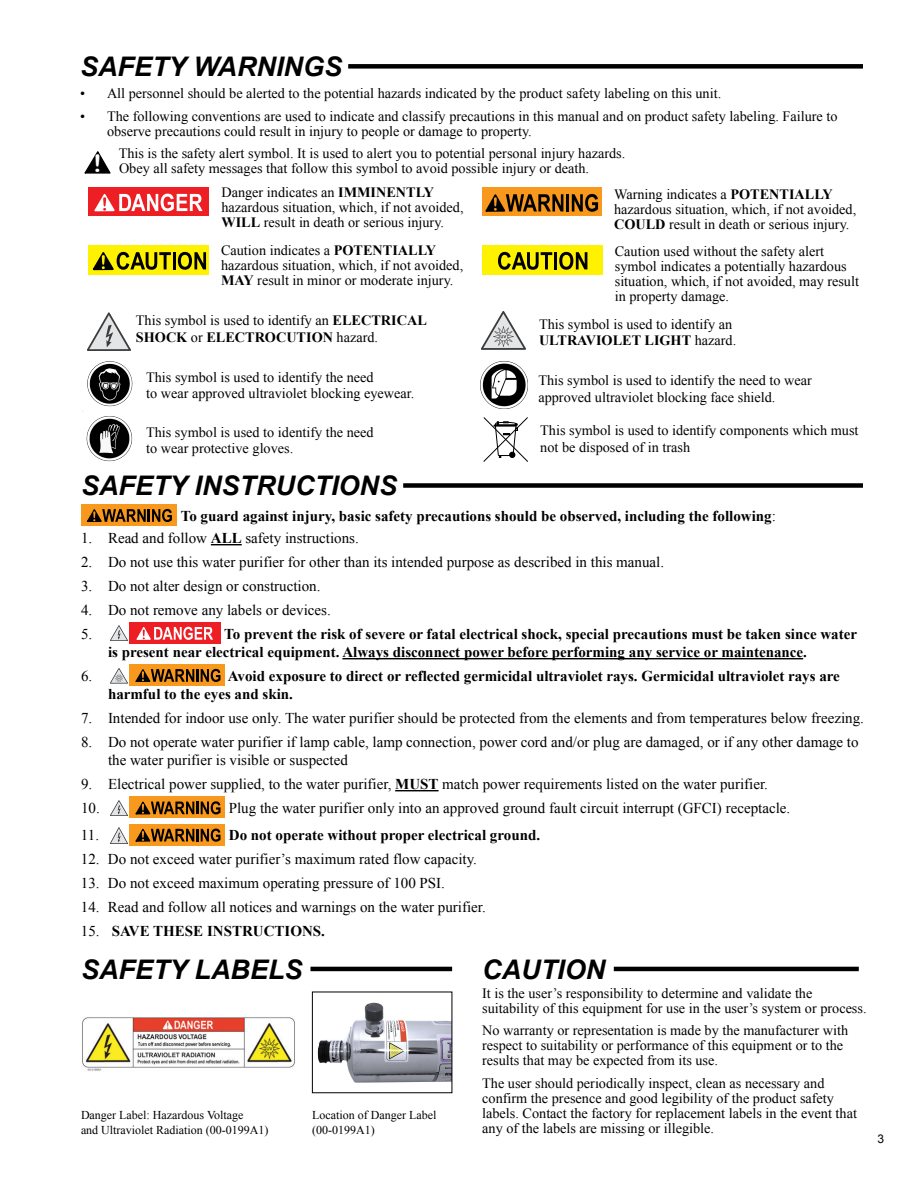
<style>
.page{position:relative;width:918px;height:1188px;background:#fff}
.page>*{position:absolute;margin:0;border:0;box-sizing:border-box;transform-origin:0 0}
.t1{font:italic 700 27px "Arial";color:#000}
.t2{font:24.3px "Arial Rounded MT Bold";color:#fff;scale:1.07 1}
.t3{font:15px/24px "Times New Roman";color:#000}
.t4{font:700 15px/18px "Times New Roman";color:#000}
.t5{font:14.25px/15px "Times New Roman";color:#000}
.t6{font:12px/15px "Times New Roman";color:#000}
.t7{font:12px "Arial";color:#000}
.s1{font-weight:700}
.s2{font-weight:400}
</style>
<div class="page">
<img style="left:82px;top:1017px;width:213px;height:54px">
<img style="left:317px;top:1002px;width:133px;height:81px">
<div style="left:348px;top:64px;width:515px;height:5px;background:#000"></div>
<div style="left:403px;top:483px;width:460px;height:5px;background:#000"></div>
<svg style="left:85px;top:151px;width:26px;height:23px"></svg>
<div style="left:88px;top:188px;width:121px;height:28px;background:#ed1f24"></div>
<svg style="left:94px;top:193px;width:109px;height:19px"></svg>
<div style="left:482px;top:188px;width:120px;height:28px;background:#f8991d"></div>
<svg style="left:485px;top:194px;width:78px;height:18px"></svg>
<hr style="left:566px;top:194px;width:3px;height:17px;background:#000">
<svg style="left:572px;top:194px;width:26px;height:18px"></svg>
<div style="left:88px;top:246px;width:121px;height:29px;background:#fff200"></div>
<hr style="left:173px;top:252px;width:3px;height:17px;background:#000">
<svg style="left:178px;top:252px;width:28px;height:18px"></svg>
<svg style="left:93px;top:251px;width:78px;height:20px"></svg>
<div style="left:482px;top:246px;width:121px;height:29px;background:#fff200"></div>
<svg style="left:498px;top:252px;width:54px;height:18px"></svg>
<hr style="left:554px;top:252px;width:3px;height:17px;background:#000">
<svg style="left:559px;top:252px;width:28px;height:18px"></svg>
<img style="left:87px;top:312px;width:44px;height:38px">
<img style="left:482px;top:312px;width:44px;height:38px">
<img style="left:82px;top:361px;width:51px;height:101px">
<svg style="left:483px;top:417px;width:45px;height:45px"></svg>
<hr style="left:211px;top:544px;width:31px;height:1px;background:#000">
<hr style="left:342px;top:658px;width:461px;height:1px;background:#000">
<hr style="left:395px;top:790px;width:44px;height:1px;background:#000">
<div style="left:81px;top:504px;width:95px;height:22px;background:#f8991d"></div>
<svg style="left:87px;top:508px;width:85px;height:15px"></svg>
<img style="left:110px;top:625px;width:18px;height:15px">
<div style="left:130px;top:622px;width:91px;height:22px;background:#ed1f24"></div>
<svg style="left:136px;top:626px;width:77px;height:14px"></svg>
<img style="left:110px;top:668px;width:18px;height:16px">
<div style="left:130px;top:664px;width:95px;height:22px;background:#f8991d"></div>
<svg style="left:135px;top:668px;width:85px;height:14px"></svg>
<img style="left:110px;top:801px;width:18px;height:15px">
<div style="left:130px;top:797px;width:95px;height:21px;background:#f8991d"></div>
<svg style="left:135px;top:801px;width:86px;height:14px"></svg>
<img style="left:110px;top:828px;width:18px;height:15px">
<div style="left:130px;top:824px;width:95px;height:21px;background:#f8991d"></div>
<svg style="left:135px;top:828px;width:86px;height:14px"></svg>
<hr style="left:310px;top:967px;width:142px;height:4px;background:#000">
<hr style="left:614px;top:967px;width:245px;height:4px;background:#000">
<img style="left:480px;top:361px;width:48px;height:47px">
<h1 class="t1" style="left:80px;top:48px;width:264px">SAFETY WARNINGS</h1>
<p class="t5" style="left:80px;top:86px;width:643px">• All personnel should be alerted to the potential hazards indicated by the product safety labeling on this unit.</p>
<p class="t5" style="left:107px;top:109px;width:732px;text-indent:-27px">• The following conventions are used to indicate and classify precautions in this manual and on product safety labeling. Failure to observe precautions could result in injury to people or damage to property.</p>
<h2 class="t2" style="left:93px;top:149px;width:10px">!</h2>
<p class="t5" style="left:119px;top:146px;width:508px">This is the safety alert symbol. It is used to alert you to potential personal injury hazards.<br>Obey all safety messages that follow this symbol to avoid possible injury or death.</p>
<p class="t5" style="left:221px;top:185px;width:244px">Danger indicates an <span class="s1">IMMINENTLY </span>hazardous situation, which, if not avoided,<br><span class="s1">WILL</span> result in death or serious injury.</p>
<p class="t5" style="left:614px;top:187px;width:244px">Warning indicates a <span class="s1">POTENTIALLY </span>hazardous situation, which, if not avoided,<br><span class="s1">COULD</span> result in death or serious injury.</p>
<p class="t5" style="left:221px;top:243px;width:244px">Caution indicates a <span class="s1">POTENTIALLY </span>hazardous situation, which, if not avoided,<br><span class="s1">MAY</span> result in minor or moderate injury.</p>
<p class="t5" style="left:615px;top:244px;width:246px">Caution used without the safety alert symbol indicates a potentially hazardous situation, which, if not avoided, may result in property damage.</p>
<p class="t5" style="left:539px;top:316px;width:199px;line-height:16.5px">This symbol is used to identify an<br><span class="s1">ULTRAVIOLET LIGHT</span> hazard.</p>
<p class="t5" style="left:136px;top:313px;width:292px;line-height:16.5px">This symbol is used to identify an <span class="s1">ELECTRICAL<br>SHOCK</span> or <span class="s1">ELECTROCUTION</span> hazard.</p>
<p class="t5" style="left:146px;top:369px;width:270px;line-height:16.5px">This symbol is used to identify the need<br>to wear approved ultraviolet blocking eyewear.</p>
<p class="t5" style="left:538px;top:372px;width:275px;line-height:16.5px">This symbol is used to identify the need to wear approved ultraviolet blocking face shield.</p>
<p class="t5" style="left:540px;top:422px;width:320px;line-height:16.5px">This symbol is used to identify components which must not be disposed of in trash</p>
<p class="t5" style="left:146px;top:424px;width:229px;line-height:16.5px">This symbol is used to identify the need to wear protective gloves.</p>
<h1 class="t1" style="left:81px;top:468px;width:318px">SAFETY INSTRUCTIONS</h1>
<p class="t4" style="left:181px;top:507px;width:597px">To guard against injury, basic safety precautions should be observed, including the following<span class="s2">:</span></p>
<p class="t3" style="left:81px;top:526px;width:279px">1. Read and follow <span class="s1">ALL</span> safety instructions.</p>
<p class="t3" style="left:81px;top:550px;width:585px">2. Do not use this water purifier for other than its intended purpose as described in this manual.</p>
<p class="t3" style="left:81px;top:574px;width:241px">3. Do not alter design or construction.</p>
<p class="t3" style="left:81px;top:598px;width:251px">4. Do not remove any labels or devices.<br>5.</p>
<p class="t4" style="left:108px;top:625px;width:751px;text-indent:116px">To prevent the risk of severe or fatal electrical shock, special precautions must be taken since water is present near electrical equipment. Always disconnect power before performing any service or maintenance.</p>
<p class="t3" style="left:81px;top:664px;width:13px">6.</p>
<p class="t4" style="left:108px;top:667px;width:733px;text-indent:120px">Avoid exposure to direct or reflected germicidal ultraviolet rays. Germicidal ultraviolet rays are harmful to the eyes and skin.</p>
<p class="t3" style="left:81px;top:706px;width:785px">7. Intended for indoor use only. The water purifier should be protected from the elements and from temperatures below freezing.</p>
<p class="t3" style="left:108px;top:733px;width:752px;line-height:18px;text-indent:-27px">8. Do not operate water purifier if lamp cable, lamp connection, power cord and/or plug are damaged, or if any other damage to the water purifier is visible or suspected</p>
<p class="t3" style="left:81px;top:772px;width:689px">9. Electrical power supplied, to the water purifier, <span class="s1">MUST</span> match power requirements listed on the water purifier.<br>10.</p>
<p class="t3" style="left:229px;top:796px;width:563px">Plug the water purifier only into an approved ground fault circuit interrupt (GFCI) receptacle.</p>
<p class="t3" style="left:81px;top:823px;width:20px">11.</p>
<p class="t4" style="left:229px;top:826px;width:313px">Do not operate without proper electrical ground.</p>
<p class="t3" style="left:81px;top:847px;width:398px">12. Do not exceed water purifier’s maximum rated flow capacity.</p>
<p class="t3" style="left:81px;top:871px;width:366px">13. Do not exceed maximum operating pressure of 100 PSI.</p>
<p class="t3" style="left:81px;top:895px;width:406px">14. Read and follow all notices and warnings on the water purifier.</p>
<p class="t4" style="left:81px;top:922px;width:246px"><span class="s2">15.</span> SAVE THESE INSTRUCTIONS.</p>
<h1 class="t1" style="left:81px;top:951px;width:223px">SAFETY LABELS</h1>
<h1 class="t1" style="left:482px;top:951px;width:124px">CAUTION</h1>
<p class="t6" style="left:81px;top:1108px;width:189px">Danger Label: Hazardous Voltage<br>and Ultraviolet Radiation (00-0199A1)</p>
<p class="t6" style="left:312px;top:1108px;width:126px">Location of Danger Label (00-0199A1)</p>
<p class="t5" style="left:482px;top:985px;width:386px">It is the user’s responsibility to determine and validate the suitability of this equipment for use in the user’s system or process.</p>
<p class="t5" style="left:482px;top:1023px;width:368px">No warranty or representation is made by the manufacturer with respect to suitability or performance of this equipment or to the results that may be expected from its use.</p>
<p class="t5" style="left:482px;top:1075px;width:376px">The user should periodically inspect, clean as necessary and confirm the presence and good legibility of the product safety labels. Contact the factory for replacement labels in the event that any of the labels are missing or illegible.</p>
<p class="t7" style="left:878px;top:1131px;width:8px">3</p>
</div>
